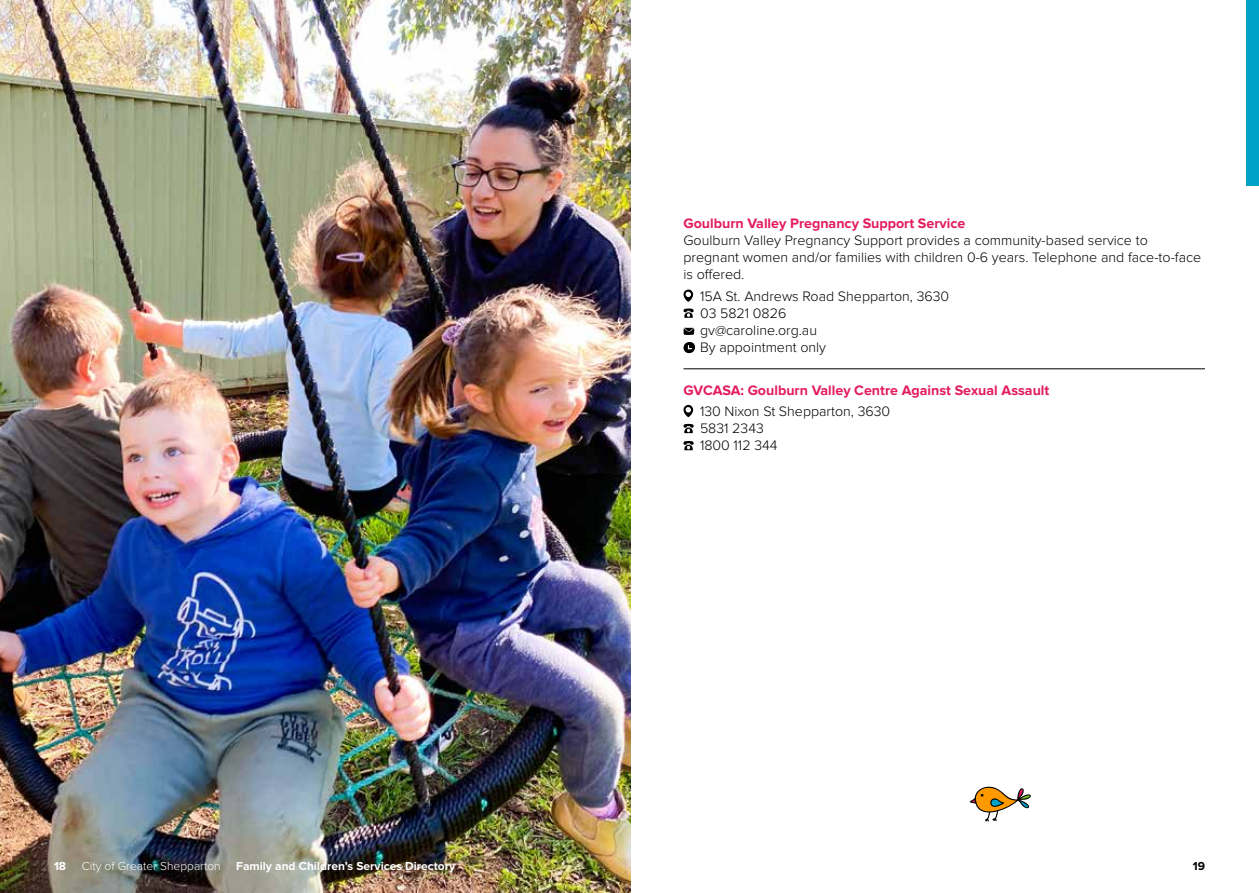
<style>
.page{position:relative;width:1259px;height:893px;background:#fff}
.page>*{position:absolute;margin:0;border:0;box-sizing:border-box;transform-origin:0 0}
.t1{font:300 14.25px/17.1px "Proxima Nova";color:#000}
.t2{font:700 14.25px "Proxima Nova";color:#e31c5c}
.t3{font:700 12px "Proxima Nova";color:#fff}
.t4{font:300 12px "Proxima Nova";color:#fff}
.t5{font:700 12px "Proxima Nova";color:#000}
</style>
<div class="page">
<hr style="left:683px;top:368px;width:522px;height:1px;background:#000">
<svg style="left:683px;top:290px;width:10px;height:12px"></svg>
<svg style="left:683px;top:309px;width:11px;height:9px"></svg>
<svg style="left:683px;top:328px;width:12px;height:26px"></svg>
<svg style="left:683px;top:405px;width:10px;height:12px"></svg>
<svg style="left:683px;top:424px;width:11px;height:9px"></svg>
<svg style="left:683px;top:441px;width:11px;height:9px"></svg>
<div style="left:1246px;top:0;width:13px;height:186px;background:#00a1c7"></div>
<svg style="left:969px;top:786px;width:62px;height:36px"></svg>
<img style="left:0;top:0;width:630px;height:893px">
<p class="t2" style="left:683px;top:217px;width:283px">Goulburn Valley Pregnancy Support Service</p>
<p class="t1" style="left:683px;top:233px;width:519px">Goulburn Valley Pregnancy Support provides a community-based service to pregnant women and/or families with children 0-6 years. Telephone and face-to-face is offered.</p>
<p class="t1" style="left:700px;top:288px;width:251px">15A St. Andrews Road Shepparton, 3630<br>03 5821 0826<br>gv@caroline.org.au<br>By appointment only</p>
<p class="t2" style="left:683px;top:384px;width:367px">GVCASA: Goulburn Valley Centre Against Sexual Assault</p>
<p class="t1" style="left:700px;top:403px;width:192px">130 Nixon St Shepparton, 3630<br>5831 2343<br>1800 112 344</p>
<p class="t3" style="left:54px;top:860px;width:14px">18</p>
<p class="t4" style="left:82px;top:860px;width:140px">City of Greater Shepparton</p>
<p class="t3" style="left:236px;top:860px;width:220px">Family and Children’s Services Directory</p>
<p class="t5" style="left:1192px;top:860px;width:14px">19</p>
</div>
